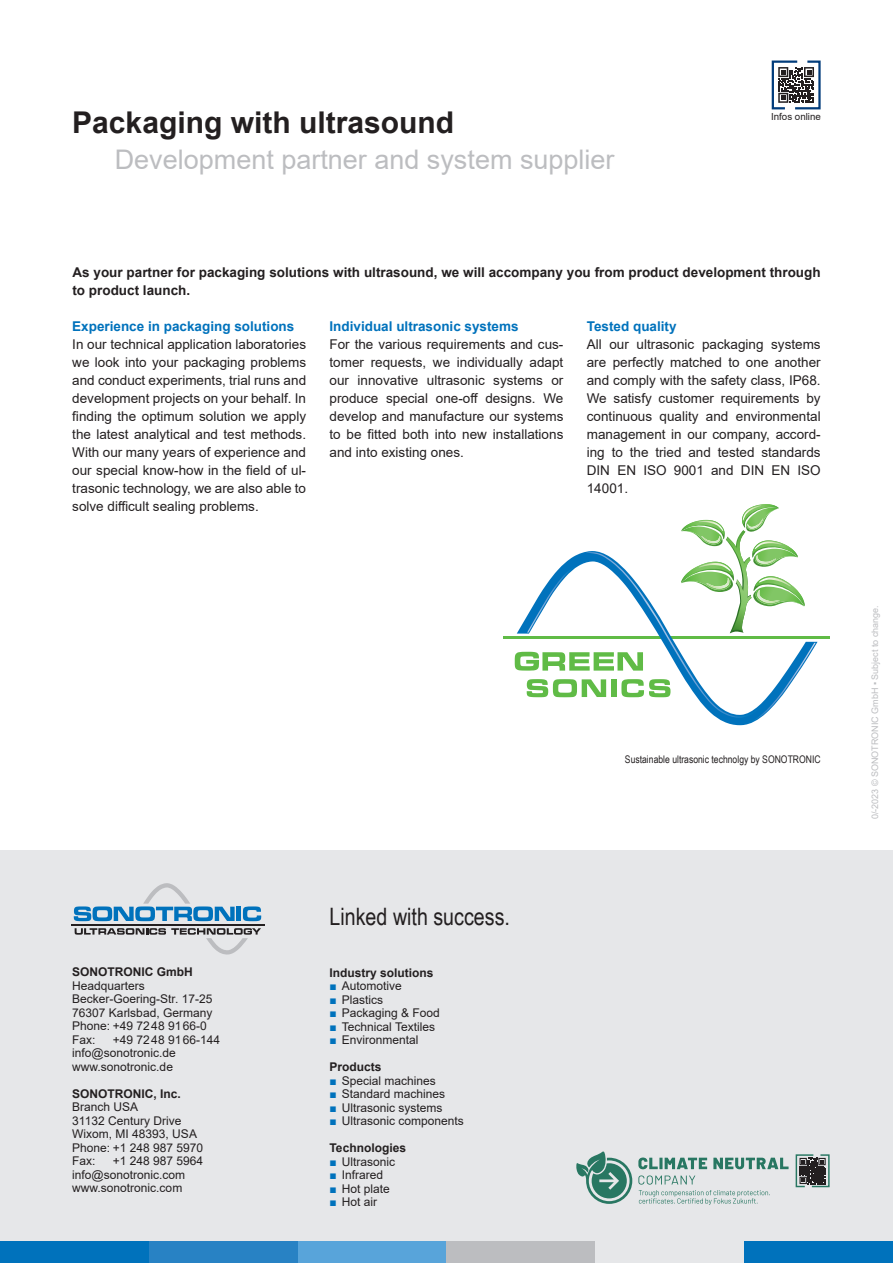
<style>
.page{position:relative;width:893px;height:1263px;background:#fff}
.page>*{position:absolute;margin:0;border:0;box-sizing:border-box;transform-origin:0 0}
.t1{font:700 30px "Arial";color:#231f20}
.t2{font:27px "Arial";color:#bcbdc0}
.t3{font:24px "Arial Narrow";color:#231f20}
.t4{font:13.5px/18px "Arial";color:#231f20;text-align:justify}
.t5{font:700 13.5px/18px "Arial";color:#231f20}
.t6{font:700 13.5px "Arial";color:#0072bc}
.t7{font:12px/13.5px "Arial";color:#231f20}
.t8{font:700 12px "Arial";color:#231f20}
.t9{font:10.5px "Arial Narrow";color:#231f20}
.t10{font:9.75px "Arial";color:#231f20}
.t11{font:9px "Arial";color:#bcbdc0}
.s1{color:#0072bc}
</style>
<div class="page">
<div style="left:0;top:850px;width:893px;height:413px;background:#e6e7e9"></div>
<svg style="left:74px;top:883px;width:187px;height:71px"></svg>
<hr style="left:71px;top:924px;width:194px;height:1px;background:#231f20">
<svg style="left:576px;top:1151px;width:56px;height:53px"></svg>
<svg style="left:639px;top:1190px;width:131px;height:15px"></svg>
<svg style="left:638px;top:1157px;width:69px;height:12px"></svg>
<svg style="left:713px;top:1158px;width:76px;height:11px"></svg>
<svg style="left:638px;top:1175px;width:57px;height:9px"></svg>
<svg style="left:795px;top:1154px;width:35px;height:34px"></svg>
<hr style="left:503px;top:636px;width:327px;height:3px;background:#60bb46">
<svg style="left:515px;top:504px;width:301px;height:220px"></svg>
<img style="left:706px;top:578px;width:23px;height:10px">
<div style="left:0;top:1242px;width:149px;height:21px;background:#0072bc"></div>
<div style="left:149px;top:1242px;width:149px;height:21px;background:#2882c4"></div>
<div style="left:298px;top:1242px;width:148px;height:21px;background:#58a4da"></div>
<div style="left:446px;top:1242px;width:149px;height:21px;background:#bcbdc0"></div>
<div style="left:744px;top:1242px;width:149px;height:21px;background:#0072bc"></div>
<svg style="left:771px;top:60px;width:50px;height:50px"></svg>
<h1 class="t1" style="left:72px;top:101px;width:383px">Packaging with ultrasound</h1>
<h2 class="t2" style="left:115px;top:140px;width:501px">Development partner and system supplier</h2>
<p class="t10" style="left:771px;top:110px;width:51px">Infos online</p>
<p class="t5" style="left:72px;top:263px;width:750px">As your partner for packaging solutions with ultrasound, we will accompany you from product development through to product launch.</p>
<p class="t6" style="left:330px;top:316px;width:191px">Individual ultrasonic systems</p>
<p class="t4" style="left:330px;top:335px;width:235px">For the various requirements and cus&shy;tomer requests, we individually adapt our innovative ultrasonic systems or produce special one-off designs. We develop and manufacture our systems to be fitted both into new installations and into existing ones.</p>
<p class="t6" style="left:587px;top:316px;width:91px">Tested quality</p>
<p class="t4" style="left:587px;top:335px;width:235px">All our ultrasonic packaging systems are perfectly matched to one another and comply with the safety class, IP68.<br>We satisfy customer requirements by continuous quality and environmental management in our company, accord&shy;ing to the tried and tested standards DIN EN ISO 9001 and DIN EN ISO 14001.</p>
<p class="t6" style="left:72px;top:316px;width:224px">Experience in packaging solutions</p>
<p class="t4" style="left:72px;top:335px;width:235px">In our technical application laboratories we look into your packaging problems and conduct experiments, trial runs and development projects on your behalf. In finding the optimum solution we apply the latest analytical and test methods.<br>With our many years of experience and our special know-how in the field of ul&shy;trasonic technology, we are also able to solve difficult sealing problems.</p>
<p class="t8" style="left:72px;top:963px;width:122px">SONOTRONIC GmbH</p>
<p class="t7" style="left:72px;top:979px;width:142px">Headquarters<br>Becker-Goering-Str. 17-25<br>76307 Karlsbad, Germany<br>Phone: +49 7248 9166-0<br>Fax:</p>
<p class="t7" style="left:72px;top:1033px;width:149px;text-indent:41px">+49 7248 9166-144 info@sonotronic.de www.sonotronic.de</p>
<p class="t8" style="left:72px;top:1085px;width:110px">SONOTRONIC, Inc.</p>
<p class="t7" style="left:72px;top:1100px;width:132px">Branch USA<br>31132 Century Drive<br>Wixom, MI 48393, USA<br>Phone: +1 248 987 5970<br>Fax:</p>
<p class="t7" style="left:72px;top:1154px;width:132px;text-indent:41px">+1 248 987 5964 info@sonotronic.com www.sonotronic.com</p>
<h3 class="t3" style="left:330px;top:898px;width:182px">Linked with success.</h3>
<p class="t8" style="left:330px;top:964px;width:106px">Industry solutions</p>
<p class="t7" style="left:330px;top:979px;width:74px"><span class="s1">■</span> Automotive</p>
<p class="t7" style="left:330px;top:992px;width:55px"><span class="s1">■</span> Plastics</p>
<p class="t7" style="left:330px;top:1006px;width:112px"><span class="s1">■</span> Packaging &amp; Food</p>
<p class="t7" style="left:330px;top:1019px;width:107px"><span class="s1">■</span> Technical Textiles</p>
<p class="t7" style="left:330px;top:1033px;width:91px"><span class="s1">■</span> Environmental</p>
<p class="t8" style="left:330px;top:1058px;width:54px">Products</p>
<p class="t7" style="left:330px;top:1073px;width:108px"><span class="s1">■</span> Special machines</p>
<p class="t7" style="left:330px;top:1087px;width:117px"><span class="s1">■</span> Standard machines</p>
<p class="t7" style="left:330px;top:1100px;width:115px"><span class="s1">■</span> Ultrasonic systems</p>
<p class="t7" style="left:330px;top:1114px;width:136px"><span class="s1">■</span> Ultrasonic components</p>
<p class="t8" style="left:330px;top:1139px;width:78px">Technologies</p>
<p class="t7" style="left:330px;top:1154px;width:67px"><span class="s1">■</span> Ultrasonic</p>
<p class="t7" style="left:330px;top:1168px;width:55px"><span class="s1">■</span> Infrared</p>
<p class="t7" style="left:330px;top:1181px;width:62px"><span class="s1">■</span> Hot plate</p>
<p class="t7" style="left:330px;top:1195px;width:49px"><span class="s1">■</span> Hot air</p>
<p class="t9" style="left:625px;top:751px;width:197px">Sustainable ultrasonic technolgy by SONOTRONIC</p>
<p class="t11" style="left:869px;top:819px;width:216px;rotate:-90deg">0/-2023 © SONOTRONIC GmbH ▪ Subject to change.</p>
</div>
